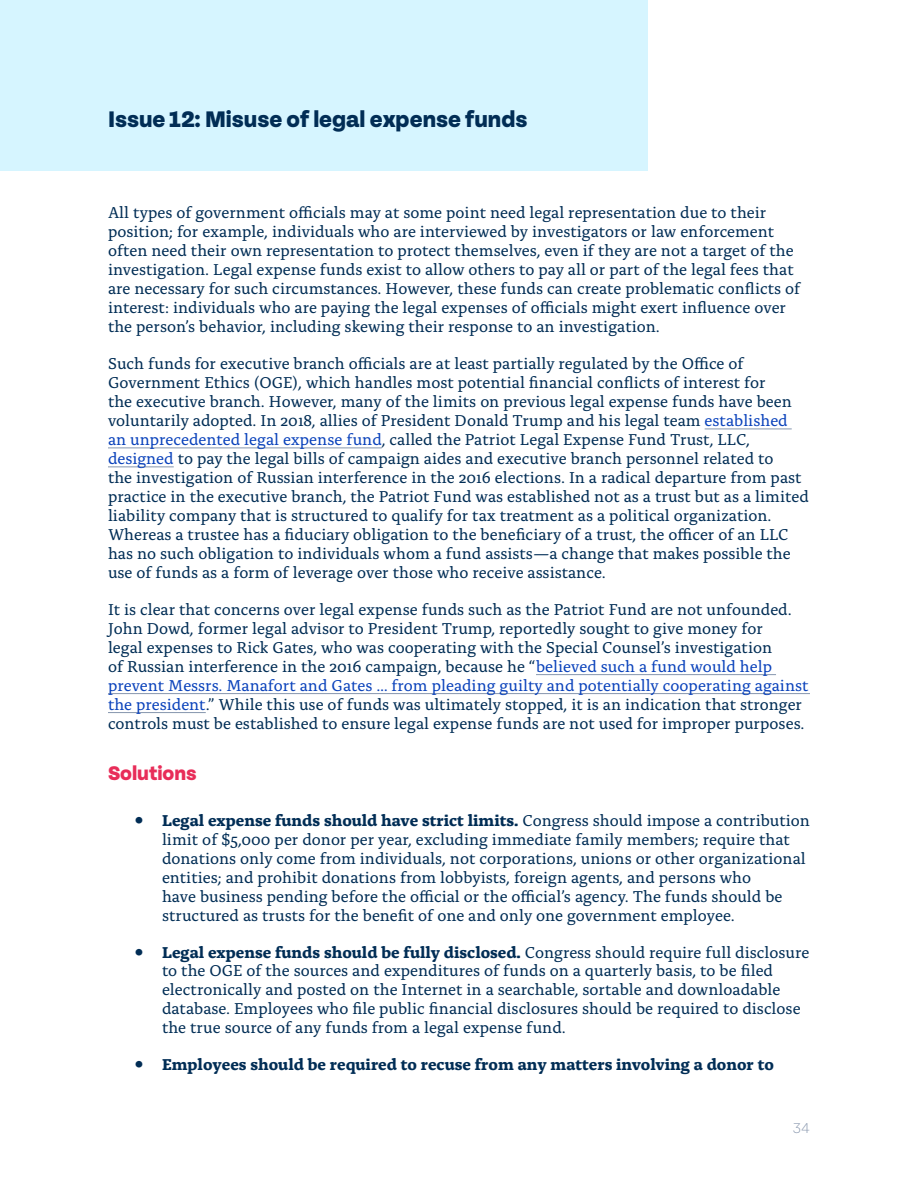
<style>
.page{position:relative;width:918px;height:1188px;background:#fff}
.page>*{position:absolute;margin:0;border:0;box-sizing:border-box;transform-origin:0 0}
.Issue_Heading{font:800 24px "Tenon";color:#012d55}
.Solutions_Heading{font:800 21px "Tenon";color:#e82d59}
.t1{font:16.5px/18.9px "Alda OTCEV";color:#012d55}
.t2{font:700 16.5px "Alda OTCEV";color:#012d55}
.t3{font:200 15px "Tenon";color:#8695ac}
.s1{color:#0a42bb}
.s2{font-family:"Farnham Display";font-weight:900;font-size:19.5px}
.s3{font-weight:700}
</style>
<div class="page">
<div style="left:0;top:0;width:648px;height:170px;background:#d6f5ff"></div>
<hr style="left:705px;top:429px;width:87px;height:1px;background:#8696ae">
<hr style="left:108px;top:448px;width:274px;height:1px;background:#8696ae">
<hr style="left:108px;top:466px;width:66px;height:1px;background:#8696ae">
<hr style="left:536px;top:674px;width:240px;height:1px;background:#8696ae">
<hr style="left:108px;top:693px;width:702px;height:1px;background:#8696ae">
<hr style="left:108px;top:712px;width:98px;height:1px;background:#8696ae">
<p class="Issue_Heading" style="left:108px;top:107px;width:421px">Issue 12: Misuse of legal expense funds</p>
<p class="t1" style="left:108px;top:202px;width:694px">All types of government officials may at some point need legal representation due to their position; for example, individuals who are interviewed by investigators or law enforcement often need their own representation to protect themselves, even if they are not a target of the investigation. Legal expense funds exist to allow others to pay all or part of the legal fees that are necessary for such circumstances. However, these funds can create problematic conflicts of interest: individuals who are paying the legal expenses of officials might exert influence over the person’s behavior, including skewing their response to an investigation.</p>
<p class="t1" style="left:108px;top:353px;width:702px">Such funds for executive branch officials are at least partially regulated by the Office of Government Ethics (OGE), which handles most potential financial conflicts of interest for<br>the executive branch. However, many of the limits on previous legal expense funds have been voluntarily adopted. In 2018, allies of President Donald Trump and his legal team <span class="s1">established an unprecedented legal expense fund</span>, called the Patriot Legal Expense Fund Trust, LLC, <span class="s1">designed</span> to pay the legal bills of campaign aides and executive branch personnel related to<br>the investigation of Russian interference in the 2016 elections. In a radical departure from past practice in the executive branch, the Patriot Fund was established not as a trust but as a limited liability company that is structured to qualify for tax treatment as a political organization.<br>Whereas a trustee has a fiduciary obligation to the beneficiary of a trust, the officer of an LLC has no such obligation to individuals whom a fund assists—a change that makes possible the use of funds as a form of leverage over those who receive assistance.</p>
<p class="t1" style="left:108px;top:598px;width:702px">It is clear that concerns over legal expense funds such as the Patriot Fund are not unfounded.<br>John Dowd, former legal advisor to President Trump, reportedly sought to give money for<br>legal expenses to Rick Gates, who was cooperating with the Special Counsel’s investigation<br>of Russian interference in the 2016 campaign, because he “<span class="s1">believed such a fund would help prevent Messrs. Manafort and Gates … from pleading guilty and potentially cooperating against the president</span>.” While this use of funds was ultimately stopped, it is an indication that stronger controls must be established to ensure legal expense funds are not used for improper purposes.</p>
<p class="Solutions_Heading" style="left:108px;top:762px;width:90px">Solutions</p>
<p class="t1" style="left:162px;top:809px;width:650px;text-indent:-27px"><span class="s2">•</span> <span class="s3">Legal expense funds should have strict limits.</span> Congress should impose a contribution limit of $5,000 per donor per year, excluding immediate family members; require that donations only come from individuals, not corporations, unions or other organizational entities; and prohibit donations from lobbyists, foreign agents, and persons who<br>have business pending before the official or the official’s agency. The funds should be structured as trusts for the benefit of one and only one government employee.</p>
<p class="t1" style="left:162px;top:941px;width:649px;text-indent:-27px"><span class="s2">•</span> <span class="s3">Legal expense funds should be fully disclosed.</span> Congress should require full disclosure to the OGE of the sources and expenditures of funds on a quarterly basis, to be filed electronically and posted on the Internet in a searchable, sortable and downloadable database. Employees who file public financial disclosures should be required to disclose the true source of any funds from a legal expense fund.</p>
<p class="t2" style="left:135px;top:1052px;width:640px"><span class="s2">•</span> Employees should be required to recuse from any matters involving a donor to</p>
<p class="t3" style="left:793px;top:1120px;width:19px">34</p>
</div>
